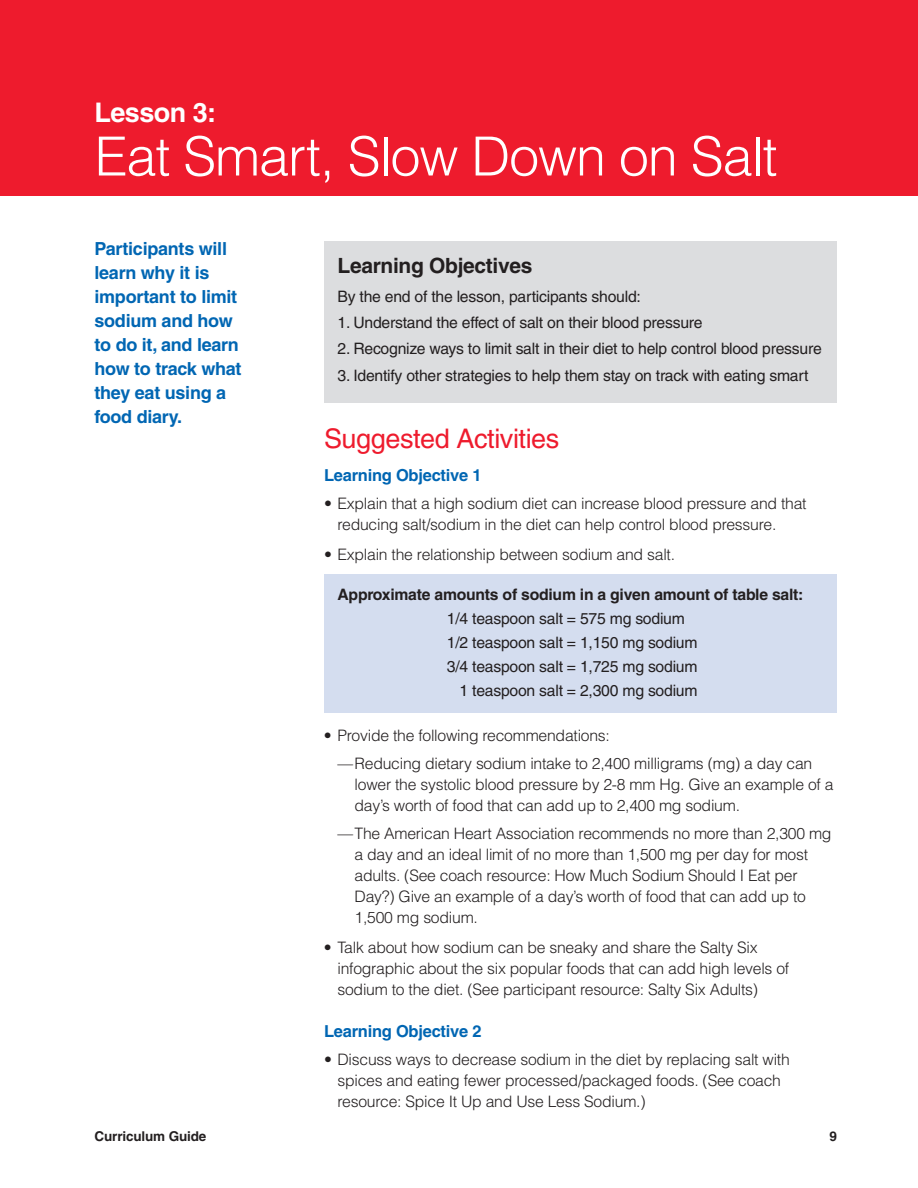
<style>
.page{position:relative;width:918px;height:1188px;background:#fff}
.page>*{position:absolute;margin:0;border:0;box-sizing:border-box;transform-origin:0 0}
.t1{font:300 54px "Helvetica";letter-spacing:-.02em;color:#fff}
.t2{font:27px "Helvetica";letter-spacing:-.015em;color:#ee1b2d}
.t3{font:700 27px "Helvetica";letter-spacing:-.02em;color:#fff}
.t4{font:700 21px "Helvetica";letter-spacing:-.015em;color:#231f20}
.t5{font:700 18px/24px "Helvetica";letter-spacing:-.015em;color:#0166b3}
.t6{font:700 16.5px "Helvetica";letter-spacing:-.015em;color:#0166b3}
.t7{font:300 15.75px/21px "Helvetica";letter-spacing:-.015em;color:#231f20}
.t8{font:15.75px "Helvetica";letter-spacing:-.015em;color:#231f20}
.t9{font:700 15.75px "Helvetica";letter-spacing:-.015em;color:#231f20}
.t10{font:700 13.5px "Helvetica";letter-spacing:-.01em;color:#231f20}
</style>
<div class="page">
<div style="left:0;top:0;width:918px;height:196px;background:#ee1b2d"></div>
<div style="left:324px;top:241px;width:513px;height:162px;background:#dcdddf"></div>
<div style="left:324px;top:575px;width:513px;height:138px;background:#d4ddef"></div>
<h2 class="t3" style="left:94px;top:96px;width:123px">Lesson 3:</h2>
<h1 class="t1" style="left:94px;top:123px;width:684px">Eat Smart, Slow Down on Salt</h1>
<p class="t5" style="left:94px;top:236px;width:149px">Participants will learn why it is important to limit sodium and how to do it, and learn how to track what they eat using a food diary.</p>
<h3 class="t4" style="left:338px;top:253px;width:197px">Learning Objectives</h3>
<p class="t8" style="left:338px;top:287px;width:305px">By the end of the lesson, participants should:</p>
<p class="t8" style="left:338px;top:313px;width:367px">1. Understand the effect of salt on their blood pressure</p>
<p class="t8" style="left:338px;top:340px;width:486px">2. Recognize ways to limit salt in their diet to help control blood pressure</p>
<p class="t8" style="left:338px;top:366px;width:472px">3. Identify other strategies to help them stay on track with eating smart</p>
<h2 class="t2" style="left:324px;top:423px;width:237px">Suggested Activities</h2>
<p class="t6" style="left:324px;top:465px;width:159px">Learning Objective 1</p>
<p class="t7" style="left:337px;top:492px;width:471px;text-indent:-13px">• Explain that a high sodium diet can increase blood pressure and that reducing salt/sodium in the diet can help control blood pressure.</p>
<p class="t7" style="left:324px;top:543px;width:353px">• Explain the relationship between sodium and salt.</p>
<p class="t9" style="left:337px;top:584px;width:467px">Approximate amounts of sodium in a given amount of table salt:</p>
<p class="t8" style="left:447px;top:609px;width:240px">1/4 teaspoon salt = 575 mg sodium</p>
<p class="t8" style="left:447px;top:633px;width:252px">1/2 teaspoon salt = 1,150 mg sodium</p>
<p class="t8" style="left:447px;top:657px;width:252px">3/4 teaspoon salt = 1,725 mg sodium</p>
<p class="t8" style="left:460px;top:681px;width:240px">1 teaspoon salt = 2,300 mg sodium</p>
<p class="t7" style="left:337px;top:721px;width:476px;line-height:27.8px;text-indent:-13px">• Provide the following recommendations:<br>—Reducing dietary sodium intake to 2,400 milligrams (mg) a day can</p>
<p class="t7" style="left:355px;top:774px;width:480px">lower the systolic blood pressure by 2-8 mm Hg. Give an example of a day’s worth of food that can add up to 2,400 mg sodium.</p>
<p class="t7" style="left:355px;top:822px;width:479px;text-indent:-17px">—The American Heart Association recommends no more than 2,300 mg a day and an ideal limit of no more than 1,500 mg per day for most adults. (See coach resource: How Much Sodium Should I Eat per Day?) Give an example of a day’s worth of food that can add up to 1,500 mg sodium.</p>
<p class="t7" style="left:337px;top:936px;width:453px;text-indent:-13px">• Talk about how sodium can be sneaky and share the Salty Six infographic about the six popular foods that can add high levels of sodium to the diet. (See participant resource: Salty Six Adults)</p>
<p class="t6" style="left:324px;top:1021px;width:159px">Learning Objective 2</p>
<p class="t7" style="left:337px;top:1048px;width:454px;text-indent:-13px">• Discuss ways to decrease sodium in the diet by replacing salt with spices and eating fewer processed/packaged foods. (See coach resource: Spice It Up and Use Less Sodium.)</p>
<p class="t10" style="left:94px;top:1128px;width:113px">Curriculum Guide</p>
<p class="t10" style="left:829px;top:1128px;width:9px">9</p>
</div>
